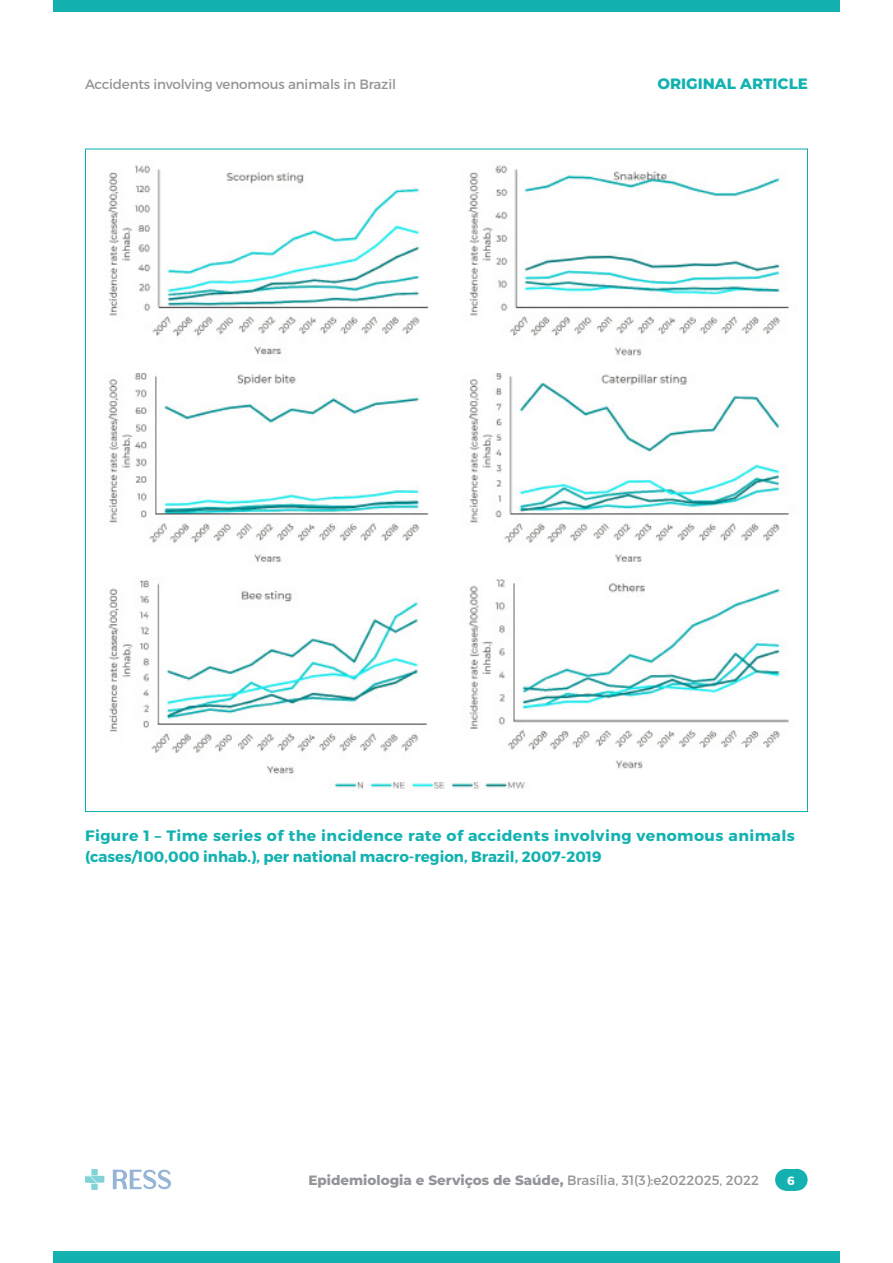
<style>
.page{position:relative;width:893px;height:1263px;background:#fff}
.page>*{position:absolute;margin:0;border:0;box-sizing:border-box;transform-origin:0 0}
.titulo_fig{font:700 15px/21px "Montserrat";letter-spacing:.025em;color:#13b2b1;scale:1.05 1}
.t1{font:800 15px "Montserrat";color:#13b2b1}
.t2{font:800 13.5px "Montserrat";color:#939598}
.t3{font:13.5px "Montserrat";letter-spacing:-.01em;color:#939598}
.t4{font:700 12px "Montserrat";color:#fff}
.s1{font-weight:400}
</style>
<div class="page">
<div style="left:53px;top:1251px;width:787px;height:12px;background:#13b2b1"></div>
<div style="left:53px;top:0;width:787px;height:11px;background:#13b2b1"></div>
<img style="left:85px;top:1170px;width:85px;height:20px">
<div style="left:775px;top:1169px;width:22px;height:22px;background:#13b2b1;border-radius:50%"></div>
<div style="left:786px;top:1169px;width:22px;height:22px;background:#13b2b1;border-radius:50%"></div>
<div style="left:786px;top:1169px;width:10px;height:22px;background:#13b2b1"></div>
<img style="left:108px;top:165px;width:681px;height:624px">
<p class="t3" style="left:85px;top:76px;width:313px">Accidents involving venomous animals in Brazil</p>
<p class="t1" style="left:657px;top:73px;width:152px">ORIGINAL ARTICLE</p>
<p class="titulo_fig" style="left:85px;top:826px;width:678px">Figure 1 – Time series of the incidence rate of accidents involving venomous animals (cases/100,000 inhab.), per national macro-region, Brazil, 2007-2019</p>
<p class="t2" style="left:308px;top:1170px;width:452px">Epidemiologia e Serviços de Saúde, <span class="s1">Brasília, 31(3):e2022025, 2022</span></p>
<p class="t4" style="left:787px;top:1173px;width:9px">6</p>
</div>
